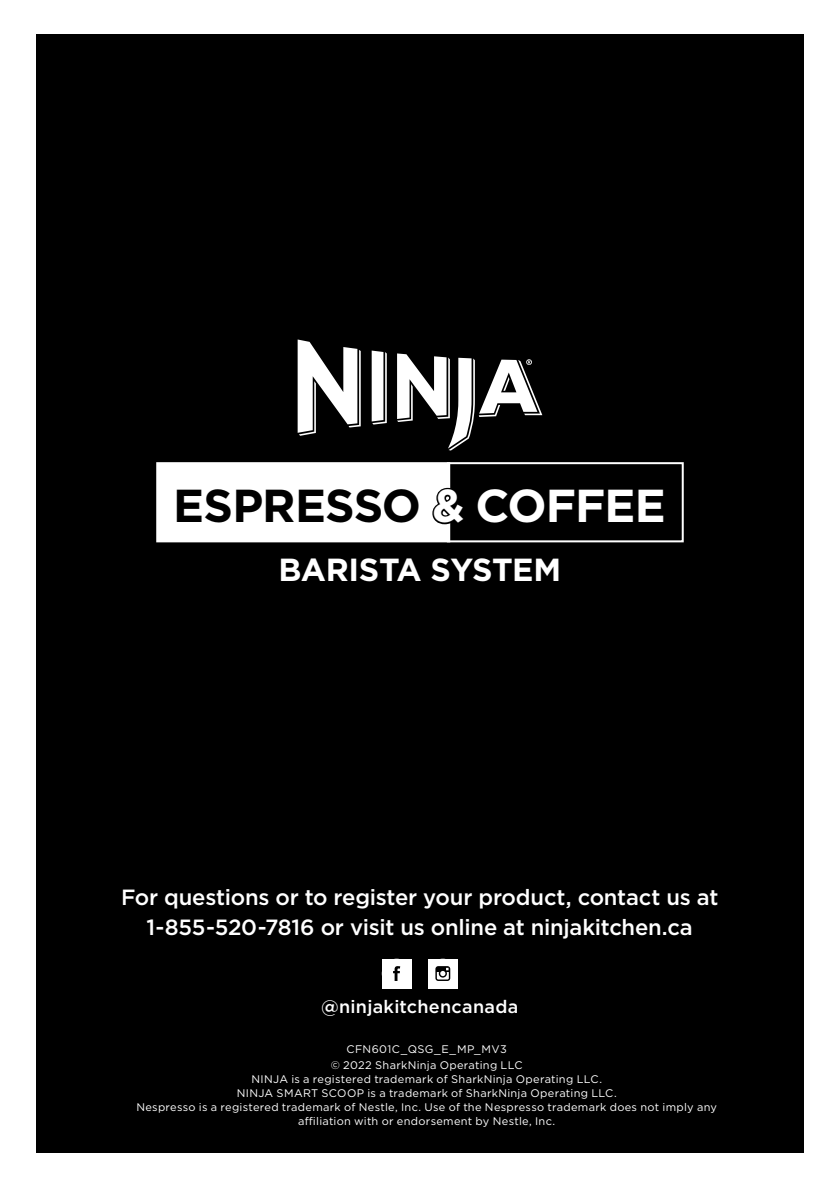
<style>
.page{position:relative;width:840px;height:1191px;background:#fff}
.page>*{position:absolute;margin:0;border:0;box-sizing:border-box;transform-origin:0 0}
.t1{font:700 46.2px "Gotham";letter-spacing:-.02em;color:#000}
.t2{font:700 32px "Gotham";letter-spacing:-.015em;color:#fff}
.t3{font:500 22px/30px "Gotham";letter-spacing:-.01em;color:#fff;text-align:center}
.t4{font:500 18px "Gotham";letter-spacing:.015em;color:#fff}
.t5{font:11px/14px "Gotham";letter-spacing:.025em;color:#fff;text-align:center}
.s1{color:#fff}
</style>
<div class="page">
<div style="left:36px;top:34px;width:767px;height:1119px;background:#000"></div>
<div style="left:156px;top:462px;width:294px;height:80px;background:#fff;border:2px solid #fff"></div>
<svg style="left:432px;top:462px;width:252px;height:81px"></svg>
<svg style="left:297px;top:339px;width:63px;height:97px"></svg>
<svg style="left:371px;top:350px;width:15px;height:74px"></svg>
<svg style="left:397px;top:353px;width:145px;height:97px"></svg>
<div style="left:427px;top:958px;width:30px;height:30px;background:#fff"></div>
<svg style="left:435px;top:966px;width:15px;height:15px"></svg>
<div style="left:381px;top:958px;width:30px;height:30px;background:#fff"></div>
<svg style="left:393px;top:966px;width:7px;height:15px"></svg>
<h1 class="t1" style="left:173px;top:475px;width:493px">ESPRESSO &amp; <span class="s1">COFFEE</span></h1>
<h2 class="t2" style="left:278px;top:549px;width:284px">BARISTA SYSTEM</h2>
<h3 class="t3" style="left:121px;top:881px;width:598px">For questions or to register your product, contact us at<br>1-855-520-7816 or visit us online at ninjakitchen.ca</h3>
<h3 class="t4" style="left:321px;top:994px;width:198px">@ninjakitchencanada</h3>
<p class="t5" style="left:330px;top:1040px;width:193px;line-height:16.8px">CFN601C_QSG_E_MP_Mv3<br>© 2022 SharkNinja Operating LLC</p>
<p class="t5" style="left:136px;top:1072px;width:582px">NINJA is a registered trademark of SharkNinja Operating LLC.<br>NINJA SMART SCOOP is a trademark of SharkNinja Operating LLC.<br>Nespresso is a registered trademark of Nestle, Inc. Use of the Nespresso trademark does not imply any affiliation with or endorsement by Nestle, Inc.</p>
</div>
